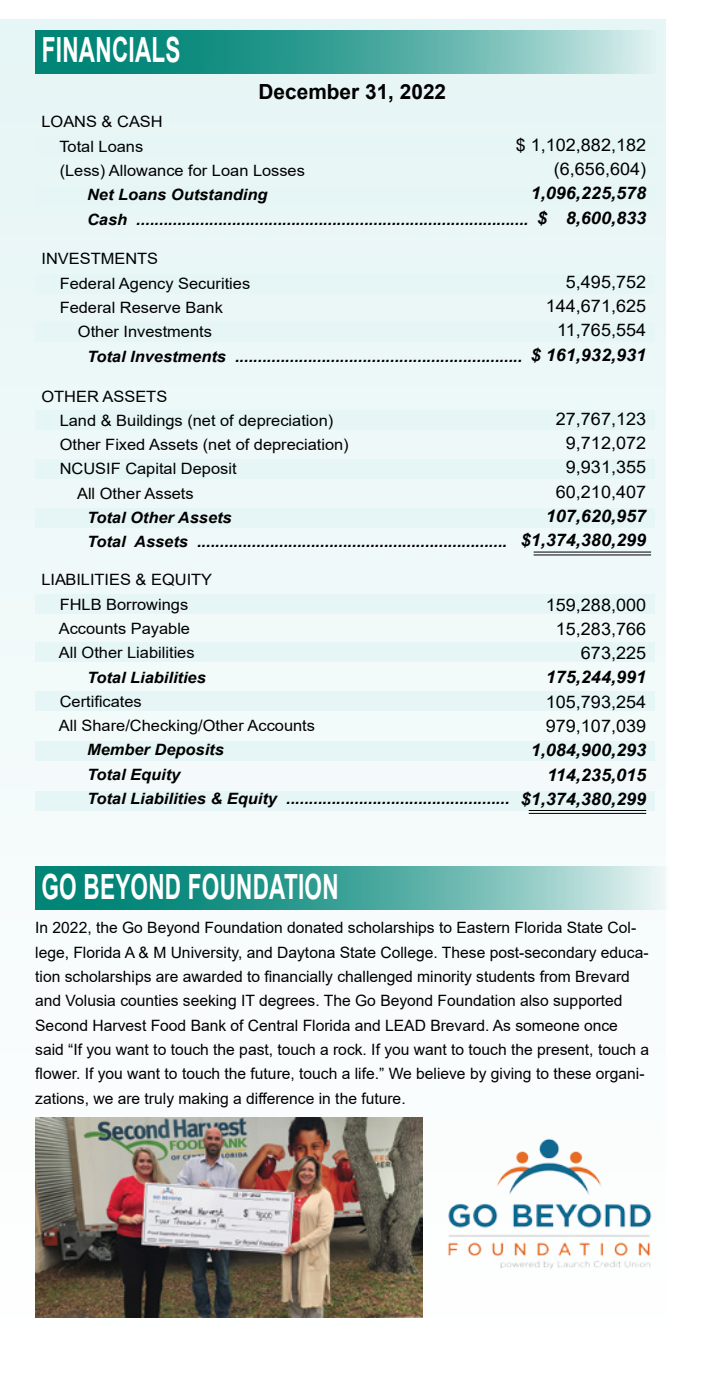
<style>
.page{position:relative;width:706px;height:1386px;background:#fff}
.page>*{position:absolute;margin:0;border:0;box-sizing:border-box;transform-origin:0 0}
.t1{font:700 34.65px "Arial";letter-spacing:.01em;color:#fff;scale:.65 1}
.t2{font:700 20.82px "Arial";color:#000}
.t3{font:17.32px/24.3px "Arial";color:#000;text-align:right;scale:1.04 1}
.t4{font:15.58px/24.3px "Arial";color:#000}
.t5{font:italic 700 15.58px "Arial";color:#000;scale:1.05 1}
.t6{font:15.58px "Arial";color:#000;scale:1.05 1}
.s1{font-weight:700;font-style:italic}
</style>
<div class="page">
<div style="left:0;top:19px;width:665px;height:1319px;background:#f1f9f9"></div>
<svg style="left:35px;top:30px;width:620px;height:44px;background:#4ca9a0"></svg>
<div style="left:35px;top:691px;width:620px;height:20px;background:#e6f5f5"></div>
<div style="left:35px;top:642px;width:620px;height:20px;background:#e6f5f5"></div>
<div style="left:35px;top:594px;width:620px;height:20px;background:#e6f5f5"></div>
<div style="left:35px;top:741px;width:620px;height:20px;background:#e6f5f5"></div>
<div style="left:35px;top:459px;width:620px;height:20px;background:#e6f5f5"></div>
<div style="left:35px;top:410px;width:620px;height:20px;background:#e6f5f5"></div>
<div style="left:35px;top:508px;width:620px;height:20px;background:#e6f5f5"></div>
<div style="left:35px;top:322px;width:620px;height:20px;background:#e6f5f5"></div>
<div style="left:35px;top:274px;width:620px;height:20px;background:#e6f5f5"></div>
<div style="left:35px;top:186px;width:620px;height:20px;background:#e6f5f5"></div>
<div style="left:35px;top:136px;width:620px;height:20px;background:#e6f5f5"></div>
<hr style="left:533px;top:552px;width:118px;height:1px;background:#000">
<hr style="left:533px;top:555px;width:118px;height:1px;background:#000">
<svg style="left:35px;top:866px;width:631px;height:44px;background:#51aba2"></svg>
<img style="left:442px;top:1139px;width:213px;height:145px">
<img style="left:35px;top:1118px;width:387px;height:200px">
<div style="left:35px;top:791px;width:620px;height:20px;background:#e6f5f5"></div>
<hr style="left:528px;top:810px;width:118px;height:1px;background:#000">
<hr style="left:528px;top:813px;width:118px;height:1px;background:#000">
<p class="t1" style="left:42px;top:26px;width:215px">FINANCIALS</p>
<p class="t2" style="left:258px;top:77px;width:189px">December 31, 2022</p>
<p class="t6" style="left:41px;top:111px;width:117px">LOANS &amp; CASH</p>
<p class="t6" style="left:59px;top:135px;width:81px">Total Loans</p>
<p class="t6" style="left:60px;top:160px;width:235px">(Less) Allowance for Loan Losses</p>
<p class="t5" style="left:87px;top:184px;width:173px">Net Loans Outstanding</p>
<p class="t5" style="left:87px;top:209px;width:422px">Cash ......................................................................................</p>
<p class="t6" style="left:41px;top:248px;width:113px">INVESTMENTS</p>
<p class="t6" style="left:60px;top:273px;width:183px">Federal Agency Securities</p>
<p class="t6" style="left:60px;top:297px;width:157px">Federal Reserve Bank</p>
<p class="t6" style="left:78px;top:321px;width:129px">Other Investments</p>
<p class="t5" style="left:87px;top:346px;width:416px">Total Investments ...............................................................</p>
<p class="t6" style="left:41px;top:385px;width:121px">OTHER ASSETS</p>
<p class="t6" style="left:60px;top:410px;width:262px">Land &amp; Buildings (net of depreciation)</p>
<p class="t6" style="left:60px;top:434px;width:277px">Other Fixed Assets (net of depreciation)</p>
<p class="t6" style="left:60px;top:458px;width:170px">NCUSIF Capital Deposit</p>
<p class="t6" style="left:77px;top:483px;width:113px">All Other Assets</p>
<p class="t5" style="left:87px;top:507px;width:139px">Total Other Assets</p>
<p class="t5" style="left:87px;top:531px;width:401px">Total Assets ....................................................................</p>
<p class="t6" style="left:41px;top:569px;width:164px">LIABILITIES &amp; EQUITY</p>
<p class="t6" style="left:60px;top:593px;width:124px">FHLB Borrowings</p>
<p class="t6" style="left:59px;top:618px;width:126px">Accounts Payable</p>
<p class="t6" style="left:59px;top:642px;width:131px">All Other Liabilities</p>
<p class="t5" style="left:87px;top:667px;width:115px">Total Liabilities</p>
<p class="t6" style="left:60px;top:691px;width:80px">Certificates</p>
<p class="t6" style="left:59px;top:715px;width:245px">All Share/Checking/Other Accounts</p>
<p class="t5" style="left:87px;top:740px;width:132px">Member Deposits</p>
<p class="t5" style="left:87px;top:764px;width:90px">Total Equity</p>
<p class="t5" style="left:87px;top:788px;width:404px">Total Liabilities &amp; Equity .................................................</p>
<p class="t3" style="left:515px;top:132px;width:127px">$ 1,102,882,182 (6,656,604)<br><span class="s1">1,096,225,578<br>$ 8,600,833</span></p>
<p class="t3" style="left:530px;top:270px;width:112px">5,495,752<br>144,671,625<br>11,765,554<br><span class="s1">$ 161,932,931</span></p>
<p class="t3" style="left:520px;top:407px;width:122px">27,767,123<br>9,712,072<br>9,931,355<br>60,210,407<br><span class="s1">107,620,957 $1,374,380,299</span></p>
<p class="t3" style="left:520px;top:592px;width:122px">159,288,000<br>15,283,766<br>673,225<br><span class="s1">175,244,991<br></span>105,793,254<br>979,107,039<br><span class="s1">1,084,900,293<br>114,235,015 $1,374,380,299</span></p>
<p class="t1" style="left:41px;top:862px;width:459px">GO BEYOND FOUNDATION</p>
<p class="t4" style="left:35px;top:916px;width:615px">In 2022, the Go Beyond Foundation donated scholarships to Eastern Florida State Col&shy;lege, Florida A &amp; M University, and Daytona State College. These post-secondary educa&shy;tion scholarships are awarded to financially challenged minority students from Brevard and Volusia counties seeking IT degrees. The Go Beyond Foundation also supported Second Harvest Food Bank of Central Florida and LEAD Brevard. As someone once said “If you want to touch the past, touch a rock. If you want to touch the present, touch a flower. If you want to touch the future, touch a life.” We believe by giving to these organi&shy;zations, we are truly making a difference in the future.</p>
</div>
